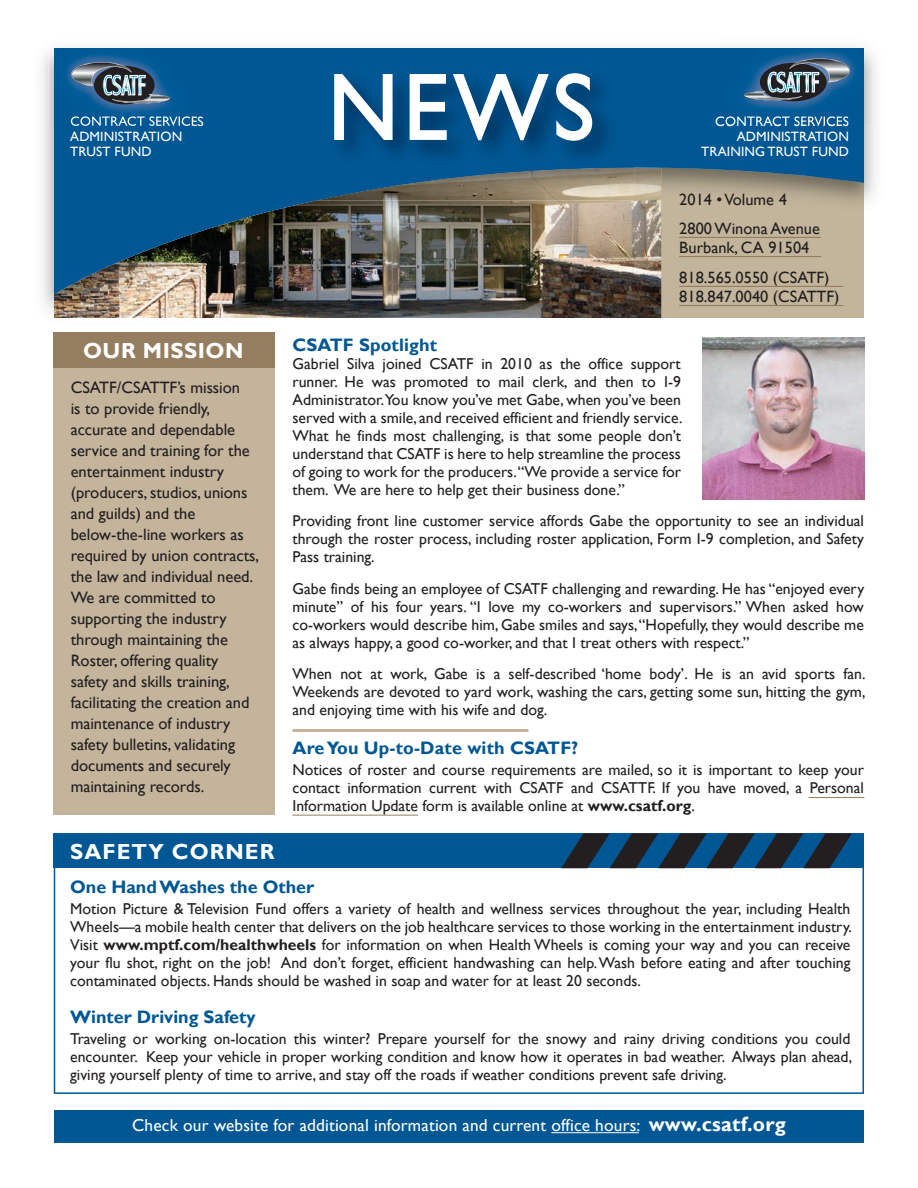
<style>
.page{position:relative;width:918px;height:1188px;background:#fff}
.page>*{position:absolute;margin:0;border:0;box-sizing:border-box;transform-origin:0 0}
.t1{font:94.5px "Gill Sans";color:#fff;scale:.95 1}
.t2{font:700 21.75px "Gill Sans";letter-spacing:.045em;color:#fff}
.t3{font:700 21.75px "Gill Sans";letter-spacing:.025em;color:#fff}
.t4{font:700 18px "Gill Sans";color:#015793}
.t5{font:17.4px "Gill Sans";letter-spacing:.01em;color:#fff}
.t6{font:16.5px/21px "Gill Sans";letter-spacing:-.005em;color:#231f20}
.t7{font:16.35px/28.5px "Gill Sans";color:#231f20}
.t8{font:15.75px/18px "Gill Sans";color:#231f20;text-align:justify}
.t9{font:13.5px/15px "Gill Sans";letter-spacing:.01em;color:#fff}
.s1{font-weight:700}
.s2{font-weight:700;font-size:20.4px}
</style>
<div class="page">
<div style="left:54px;top:1110px;width:810px;height:32px;background:#015793"></div>
<hr style="left:551px;top:1132px;width:88px;height:1px;background:#fff">
<hr style="left:292px;top:729px;width:236px;height:3px;background:#c3b49b">
<img style="left:702px;top:337px;width:162px;height:162px">
<svg style="left:54px;top:868px;width:810px;height:226px"></svg>
<div style="left:54px;top:833px;width:810px;height:35px;background:#015793"></div>
<svg style="left:561px;top:833px;width:291px;height:35px"></svg>
<div style="left:54px;top:333px;width:221px;height:482px;background:#c3b49b"></div>
<div style="left:54px;top:333px;width:221px;height:35px;background:#957e60"></div>
<img style="left:54px;top:295px;width:50px;height:23px">
<img style="left:610px;top:295px;width:52px;height:23px">
<img style="left:206px;top:295px;width:404px;height:23px">
<img style="left:104px;top:295px;width:102px;height:23px">
<div style="left:662px;top:295px;width:202px;height:23px;background:#c2b59b"></div>
<img style="left:54px;top:48px;width:810px;height:247px">
<img style="left:315px;top:47px;width:319px;height:153px">
<img style="left:317px;top:168px;width:317px;height:32px">
<svg style="left:333px;top:73px;width:60px;height:68px;background:#246594"></svg>
<svg style="left:409px;top:72px;width:184px;height:69px;background:#1f6190"></svg>
<img style="left:54px;top:48px;width:139px;height:79px">
<img style="left:71px;top:116px;width:122px;height:10px">
<svg style="left:71px;top:62px;width:100px;height:41px;background:#496881"></svg>
<img style="left:721px;top:48px;width:143px;height:76px">
<img style="left:721px;top:116px;width:127px;height:8px">
<svg style="left:744px;top:58px;width:106px;height:42px;background:#4a6982"></svg>
<hr style="left:679px;top:237px;width:142px;height:1px;background:#957e60">
<hr style="left:679px;top:256px;width:142px;height:1px;background:#957e60">
<hr style="left:679px;top:286px;width:164px;height:1px;background:#957e60">
<hr style="left:679px;top:305px;width:164px;height:1px;background:#957e60">
<hr style="left:809px;top:797px;width:55px;height:1px;background:#957e60">
<hr style="left:292px;top:815px;width:126px;height:1px;background:#957e60">
<p class="t9" style="left:70px;top:129px;width:114px">ADMINISTRATION<br>TRUST FUND</p>
<h2 class="t3" style="left:83px;top:337px;width:162px">OUR MISSION</h2>
<p class="t6" style="left:71px;top:378px;width:190px">CSATF/CSATTF’s mission<br>is to provide friendly, accurate and dependable service and training for the entertainment industry (producers, studios, unions and guilds) and the below-the-line workers as required by union contracts, the law and individual need.<br>We are committed to supporting the industry through maintaining the<br>Roster, offering quality safety and skills training, facilitating the creation and maintenance of industry safety bulletins, validating documents and securely maintaining records.</p>
<h2 class="t2" style="left:70px;top:838px;width:206px">SAFETY CORNER</h2>
<h1 class="t1" style="left:328px;top:53px;width:282px">NEWS</h1>
<p class="t9" style="left:715px;top:114px;width:135px;text-align:right">CONTRACT SERVICES<br>ADMINISTRATION</p>
<p class="t9" style="left:701px;top:144px;width:149px">TRAINING TRUST FUND</p>
<p class="t7" style="left:679px;top:186px;width:142px">2014 • Volume 4<br>2800 Winona Avenue</p>
<p class="t7" style="left:679px;top:232px;width:152px;line-height:30.3px">Burbank, CA 91504<br>818.565.0550 (CSATF)</p>
<p class="t7" style="left:679px;top:283px;width:162px">818.847.0040 (CSATTF)</p>
<p class="t4" style="left:292px;top:334px;width:146px">CSATF Spotlight</p>
<p class="t8" style="left:292px;top:355px;width:392px">Gabriel Silva joined CSATF in 2010 as the office support runner. He was promoted to mail clerk, and then to I-9<br>Administrator.You know you’ve met Gabe, when you’ve been served with a smile, and received efficient and friendly service.<br>What he finds most challenging, is that some people don’t understand that CSATF is here to help streamline the process of going to work for the producers.“We provide a service for them. We are here to help get their business done.”</p>
<p class="t8" style="left:292px;top:512px;width:573px">Providing front line customer service affords Gabe the opportunity to see an individual through the roster process, including roster application, Form I-9 completion, and Safety Pass training.</p>
<p class="t8" style="left:292px;top:580px;width:573px">Gabe finds being an employee of CSATF challenging and rewarding. He has “enjoyed every minute” of his four years. “I love my co-workers and supervisors.” When asked how co-workers would describe him, Gabe smiles and says, “Hopefully, they would describe me as always happy, a good co-worker, and that I treat others with respect.”</p>
<p class="t8" style="left:292px;top:665px;width:575px">When not at work, Gabe is a self-described ‘home body’. He is an avid sports fan.<br>Weekends are devoted to yard work, washing the cars, getting some sun, hitting the gym, and enjoying time with his wife and dog.</p>
<p class="t4" style="left:292px;top:737px;width:287px">Are You Up-to-Date with CSATF?</p>
<p class="t8" style="left:292px;top:761px;width:573px">Notices of roster and course requirements are mailed, so it is important to keep your contact information current with CSATF and CSATTF. If you have moved, a Personal Information Update form is available online at <span class="s1">www.csatf.org</span>.</p>
<p class="t4" style="left:70px;top:876px;width:246px">One Hand Washes the Other</p>
<p class="t8" style="left:70px;top:900px;width:783px">Motion Picture &amp; Television Fund offers a variety of health and wellness services throughout the year, including Health Wheels—a mobile health center that delivers on the job healthcare services to those working in the entertainment industry.<br>Visit <span class="s1">www.mptf.com/healthwheels</span> for information on when Health Wheels is coming your way and you can receive your flu shot, right on the job! And don’t forget, efficient handwashing can help. Wash before eating and after touching contaminated objects. Hands should be washed in soap and water for at least 20 seconds.</p>
<p class="t4" style="left:70px;top:1006px;width:187px">Winter Driving Safety</p>
<p class="t8" style="left:70px;top:1030px;width:783px">Traveling or working on-location this winter? Prepare yourself for the snowy and rainy driving conditions you could encounter. Keep your vehicle in proper working condition and know how it operates in bad weather. Always plan ahead, giving yourself plenty of time to arrive, and stay off the roads if weather conditions prevent safe driving.</p>
<p class="t5" style="left:132px;top:1115px;width:655px">Check our website for additional information and current office hours: <span class="s2">www.csatf.org</span></p>
</div>
